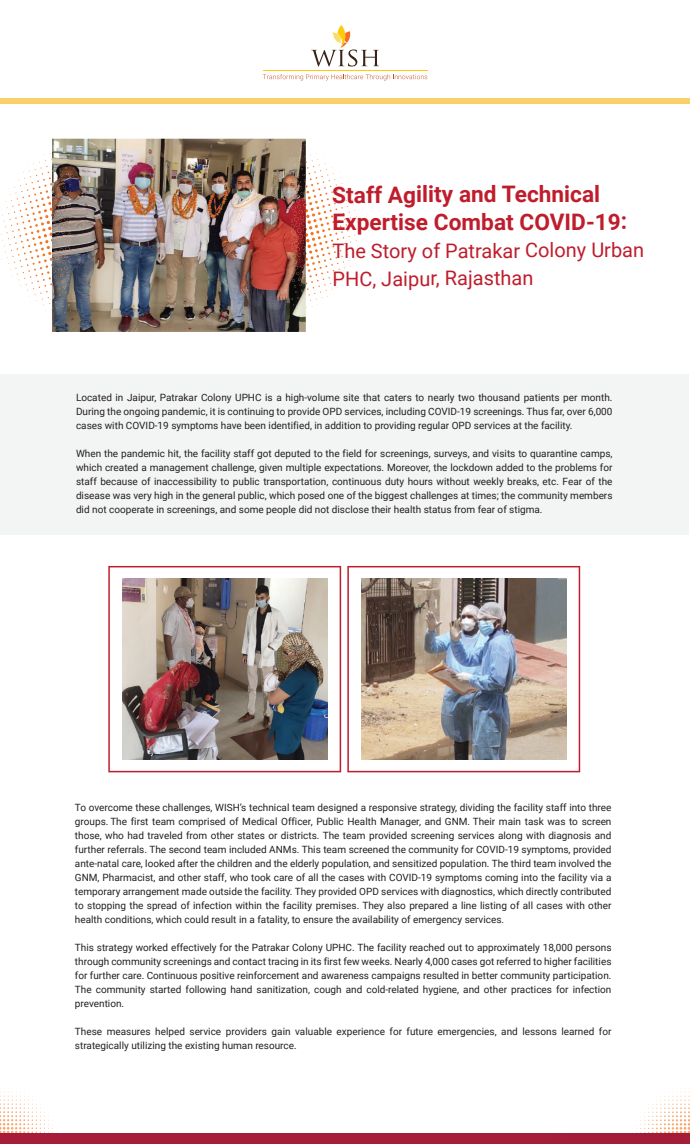
<style>
.page{position:relative;width:690px;height:1144px;background:#fff}
.page>*{position:absolute;margin:0;border:0;box-sizing:border-box;transform-origin:0 0}
.t1{font:700 22.7px/27.6px "Roboto";letter-spacing:-.005em;color:#bf1d2c}
.t2{font:20px/27.8px "Roboto";letter-spacing:-.005em;color:#bf1d2c}
.t3{font:10px/14px "Roboto";color:#231f20;text-align:justify}
</style>
<div class="page">
<div style="left:0;top:98px;width:690px;height:6px;background:#fad06a"></div>
<svg style="left:311px;top:25px;width:68px;height:41px"></svg>
<svg style="left:263px;top:74px;width:164px;height:7px"></svg>
<hr style="left:263px;top:70px;width:164px;height:1px;background:#feca0a">
<div style="left:0;top:374px;width:689px;height:161px;background:#f3f4f4"></div>
<svg style="left:108px;top:566px;width:233px;height:206px"></svg>
<svg style="left:347px;top:566px;width:233px;height:206px"></svg>
<img style="left:361px;top:578px;width:205px;height:181px">
<img style="left:122px;top:578px;width:205px;height:181px">
<img style="left:52px;top:139px;width:254px;height:193px">
<svg style="left:292px;top:139px;width:72px;height:185px"></svg>
<img style="left:1px;top:143px;width:71px;height:183px">
<svg style="left:0;top:1088px;width:57px;height:45px"></svg>
<svg style="left:632px;top:1088px;width:58px;height:45px"></svg>
<div style="left:0;top:1133px;width:690px;height:10px;background:#a51d39"></div>
<h1 class="t1" style="left:332px;top:180px;width:297px">Staff Agility and Technical<br>Expertise Combat COVID-19:</h1>
<h2 class="t2" style="left:332px;top:236px;width:313px">The Story of Patrakar Colony Urban<br>PHC, Jaipur, Rajasthan</h2>
<p class="t3" style="left:76px;top:389px;width:538px">Located in Jaipur, Patrakar Colony UPHC is a high-volume site that caters to nearly two thousand patients per month.<br>During the ongoing pandemic, it is continuing to provide OPD services, including COVID-19 screenings. Thus far, over 6,000 cases with COVID-19 symptoms have been identified, in addition to providing regular OPD services at the facility.</p>
<p class="t3" style="left:76px;top:445px;width:538px">When the pandemic hit, the facility staff got deputed to the field for screenings, surveys, and visits to quarantine camps, which created a management challenge, given multiple expectations. Moreover, the lockdown added to the problems for staff because of inaccessibility to public transportation, continuous duty hours without weekly breaks, etc. Fear of the disease was very high in the general public, which posed one of the biggest challenges at times; the community members did not cooperate in screenings, and some people did not disclose their health status from fear of stigma.</p>
<p class="t3" style="left:75px;top:800px;width:538px">To overcome these challenges, WISH’s technical team designed a responsive strategy, dividing the facility staff into three groups. The first team comprised of Medical Officer, Public Health Manager, and GNM. Their main task was to screen those, who had traveled from other states or districts. The team provided screening services along with diagnosis and further referrals. The second team included ANMs. This team screened the community for COVID-19 symptoms, provided ante-natal care, looked after the children and the elderly population, and sensitized population. The third team involved the GNM, Pharmacist, and other staff, who took care of all the cases with COVID-19 symptoms coming into the facility via a temporary arrangement made outside the facility. They provided OPD services with diagnostics, which directly contributed to stopping the spread of infection within the facility premises. They also prepared a line listing of all cases with other health conditions, which could result in a fatality, to ensure the availability of emergency services.</p>
<p class="t3" style="left:75px;top:940px;width:538px">This strategy worked effectively for the Patrakar Colony UPHC. The facility reached out to approximately 18,000 persons through community screenings and contact tracing in its first few weeks. Nearly 4,000 cases got referred to higher facilities for further care. Continuous positive reinforcement and awareness campaigns resulted in better community participation.<br>The community started following hand sanitization, cough and cold-related hygiene, and other practices for infection prevention.</p>
<p class="t3" style="left:75px;top:1024px;width:538px">These measures helped service providers gain valuable experience for future emergencies, and lessons learned for strategically utilizing the existing human resource.</p>
</div>
